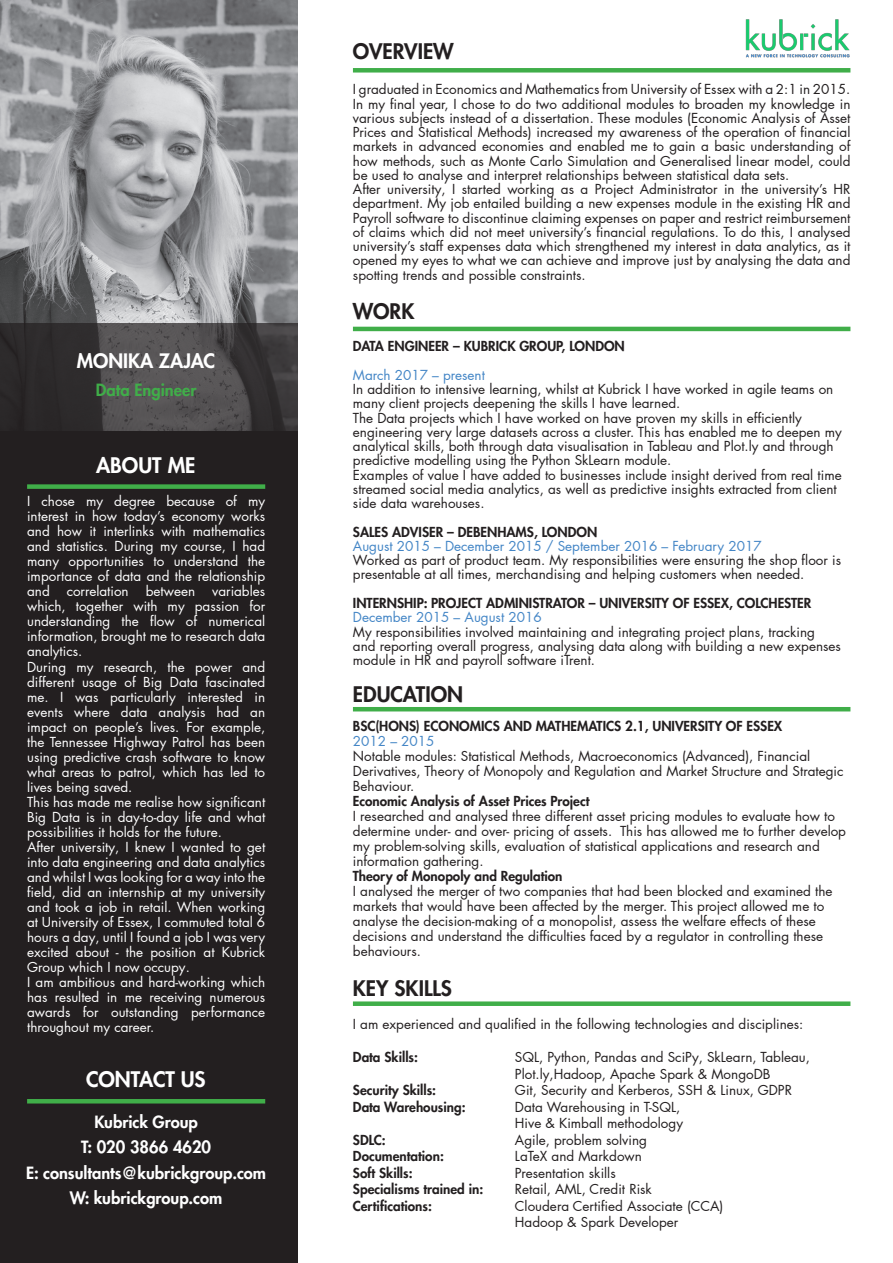
<style>
.page{position:relative;width:893px;height:1263px;background:#fff}
.page>*{position:absolute;margin:0;border:0;box-sizing:border-box;transform-origin:0 0}
.t1{font:800 21px "Futura LT Pro";color:#231f20}
.t2{font:800 21px "Futura LT Pro";color:#fff}
.t3{font:800 19.5px "Futura LT Pro";color:#fff}
.t4{font:800 16.5px "Futura LT Pro";color:#fff}
.t5{font:800 16.5px "Futura LT Pro";color:#40ae49}
.t6{font:13.5px/14.2px "Futura LT Pro";color:#231f20}
.t7{font:13.5px/15px "Futura LT Pro";color:#fff;text-align:justify}
.t8{font:800 13.5px "Futura LT Pro";color:#231f20}
.t9{font:13.5px "Futura LT Pro";color:#4486c6}
</style>
<div class="page">
<div style="left:353px;top:68px;width:497px;height:5px;background:#40ae49"></div>
<hr style="left:353px;top:327px;width:497px;height:4px;background:#40ae49">
<hr style="left:353px;top:707px;width:497px;height:4px;background:#40ae49">
<img style="left:745px;top:19px;width:105px;height:39px">
<div style="left:353px;top:1001px;width:497px;height:5px;background:#40ae49"></div>
<div style="left:0;top:0;width:298px;height:1263px;background:#231f20"></div>
<div style="left:27px;top:484px;width:238px;height:5px;background:#40ae49"></div>
<img style="left:0;top:0;width:298px;height:323px">
<svg style="left:0;top:323px;width:298px;height:108px"></svg>
<hr style="left:27px;top:1099px;width:238px;height:4px;background:#40ae49">
<p class="t3" style="left:77px;top:345px;width:140px">MONIKA ZAJAC</p>
<p class="t5" style="left:96px;top:377px;width:102px">Data Engineer</p>
<p class="t2" style="left:96px;top:449px;width:101px">ABOUT ME</p>
<p class="t7" style="left:27px;top:494px;width:240px">I chose my degree because of my interest in how today’s economy works and how it interlinks with mathematics and statistics. During my course, I had many opportunities to understand the importance of data and the relationship and</p>
<p class="t7" style="left:27px;top:584px;width:240px;text-indent:185px">variables which, together with my passion for understanding the flow of numerical information, brought me to research data analytics.</p>
<p class="t7" style="left:27px;top:659px;width:240px">During my research, the power and different usage of Big Data fascinated me. I was particularly interested in events where data analysis had an impact on people’s lives. For example, the Tennessee Highway Patrol has been using predictive crash software to know what areas to patrol, which has led to lives being saved.</p>
<p class="t7" style="left:27px;top:794px;width:240px">This has made me realise how significant Big Data is in day-to-day life and what possibilities it holds for the future.</p>
<p class="t7" style="left:27px;top:839px;width:240px">After university, I knew I wanted to get into data engineering and data analytics and whilst I was looking for a way into the field, did an internship at my university and took a job in retail. When working at University of Essex, I commuted total 6 hours a day, until I found a job I was very excited about - the position at Kubrick Group which I now occupy.</p>
<p class="t7" style="left:27px;top:974px;width:240px">I am ambitious and hard-working which has resulted in me receiving numerous awards for outstanding performance throughout my career.</p>
<p class="t7" style="left:67px;top:584px;width:64px">correlation</p>
<p class="t7" style="left:146px;top:584px;width:51px">between</p>
<p class="t2" style="left:86px;top:1063px;width:121px">CONTACT US</p>
<p class="t4" style="left:94px;top:1109px;width:105px">Kubrick Group</p>
<p class="t4" style="left:81px;top:1135px;width:131px">T: 020 3866 4620</p>
<p class="t4" style="left:26px;top:1160px;width:241px">E: consultants@kubrickgroup.com</p>
<p class="t4" style="left:70px;top:1186px;width:154px">W: kubrickgroup.com</p>
<p class="t1" style="left:353px;top:35px;width:102px">OVERVIEW</p>
<p class="t6" style="left:353px;top:82px;width:499px;text-align:justify">I graduated in Economics and Mathematics from University of Essex with a 2:1 in 2015.<br>In my final year, I chose to do two additional modules to broaden my knowledge in various subjects instead of a dissertation. These modules (Economic Analysis of Asset Prices and Statistical Methods) increased my awareness of the operation of financial markets in advanced economies and enabled me to gain a basic understanding of how methods, such as Monte Carlo Simulation and Generalised linear model, could be used to analyse and interpret relationships between statistical data sets.</p>
<p class="t6" style="left:353px;top:182px;width:499px;text-align:justify">After university, I started working as a Project Administrator in the university’s HR department. My job entailed building a new expenses module in the existing HR and Payroll software to discontinue claiming expenses on paper and restrict reimbursement of claims which did not meet university’s financial regulations. To do this, I analysed university’s staff expenses data which strengthened my interest in data analytics, as it opened my eyes to what we can achieve and improve just by analysing the data and spotting trends and possible constraints.</p>
<p class="t1" style="left:353px;top:295px;width:63px">WORK</p>
<p class="t8" style="left:353px;top:336px;width:273px">DATA ENGINEER – KUBRICK GROUP, LONDON</p>
<p class="t9" style="left:353px;top:366px;width:134px">March 2017 – present</p>
<p class="t6" style="left:353px;top:382px;width:482px">In addition to intensive learning, whilst at Kubrick I have worked in agile teams on many client projects deepening the skills I have learned.</p>
<p class="t6" style="left:353px;top:410px;width:490px">The Data projects which I have worked on have proven my skills in efficiently engineering very large datasets across a cluster. This has enabled me to deepen my analytical skills, both through data visualisation in Tableau and Plot.ly and through predictive modelling using the Python SkLearn module.</p>
<p class="t6" style="left:353px;top:467px;width:490px">Examples of value I have added to businesses include insight derived from real time streamed social media analytics, as well as predictive insights extracted from client side data warehouses.</p>
<p class="t8" style="left:353px;top:521px;width:246px">SALES ADVISER – DEBENHAMS, LONDON</p>
<p class="t9" style="left:353px;top:537px;width:410px">August 2015 – December 2015 / September 2016 – February 2017</p>
<p class="t6" style="left:353px;top:553px;width:490px">Worked as part of product team. My responsibilities were ensuring the shop floor is presentable at all times, merchandising and helping customers when needed.</p>
<p class="t8" style="left:353px;top:593px;width:460px">INTERNSHIP: PROJECT ADMINISTRATOR – UNIVERSITY OF ESSEX, COLCHESTER</p>
<p class="t9" style="left:353px;top:608px;width:190px">December 2015 – August 2016</p>
<p class="t6" style="left:353px;top:624px;width:490px">My responsibilities involved maintaining and integrating project plans, tracking and reporting overall progress, analysing data along with building a new expenses module in HR and payroll software iTrent.</p>
<p class="t1" style="left:353px;top:678px;width:112px">EDUCATION</p>
<p class="t8" style="left:353px;top:716px;width:431px">BSC(HONS) ECONOMICS AND MATHEMATICS 2.1, UNIVERSITY OF ESSEX</p>
<p class="t9" style="left:353px;top:732px;width:83px">2012 – 2015</p>
<p class="t6" style="left:353px;top:748px;width:492px;line-height:15px">Notable modules: Statistical Methods, Macroeconomics (Advanced), Financial<br>Derivatives, Theory of Monopoly and Regulation and Market Structure and Strategic<br>Behaviour.</p>
<p class="t8" style="left:353px;top:791px;width:238px">Economic Analysis of Asset Prices Project</p>
<p class="t6" style="left:353px;top:808px;width:495px;line-height:15px">I researched and analysed three different asset pricing modules to evaluate how to determine under- and over- pricing of assets. This has allowed me to further develop my problem-solving skills, evaluation of statistical applications and research and information gathering.</p>
<p class="t8" style="left:353px;top:866px;width:211px">Theory of Monopoly and Regulation</p>
<p class="t6" style="left:353px;top:883px;width:481px;line-height:15px">I analysed the merger of two companies that had been blocked and examined the markets that would have been affected by the merger. This project allowed me to analyse the decision-making of a monopolist, assess the welfare effects of these decisions and understand the difficulties faced by a regulator in controlling these behaviours.</p>
<p class="t1" style="left:353px;top:973px;width:100px">KEY SKILLS</p>
<p class="t6" style="left:353px;top:1017px;width:452px">I am experienced and qualified in the following technologies and disciplines:</p>
<p class="t8" style="left:353px;top:1047px;width:67px">Data Skills:</p>
<p class="t6" style="left:515px;top:1049px;width:296px;line-height:16.5px">SQL, Python, Pandas and SciPy, SkLearn, Tableau,<br>Plot.ly,Hadoop, Apache Spark &amp; MongoDB</p>
<p class="t8" style="left:353px;top:1080px;width:85px">Security Skills:</p>
<p class="t6" style="left:515px;top:1083px;width:279px">Git, Security and Kerberos, SSH &amp; Linux, GDPR</p>
<p class="t8" style="left:353px;top:1097px;width:114px">Data Warehousing:</p>
<p class="t6" style="left:515px;top:1098px;width:170px;line-height:16.5px">Data Warehousing in T-SQL,<br>Hive &amp; Kimball methodology</p>
<p class="t8" style="left:353px;top:1130px;width:34px">SDLC:</p>
<p class="t6" style="left:515px;top:1133px;width:134px">Agile, problem solving</p>
<p class="t8" style="left:353px;top:1146px;width:92px">Documentation:</p>
<p class="t6" style="left:515px;top:1149px;width:129px">LaTeX and Markdown</p>
<p class="t8" style="left:353px;top:1163px;width:61px">Soft Skills:</p>
<p class="t6" style="left:515px;top:1166px;width:102px">Presentation skills</p>
<p class="t8" style="left:353px;top:1179px;width:132px">Specialisms trained in:</p>
<p class="t6" style="left:515px;top:1182px;width:138px">Retail, AML, Credit Risk</p>
<p class="t8" style="left:353px;top:1196px;width:80px">Certifications:</p>
<p class="t6" style="left:515px;top:1197px;width:210px;line-height:16.5px">Cloudera Certified Associate (CCA)<br>Hadoop &amp; Spark Developer</p>
</div>
